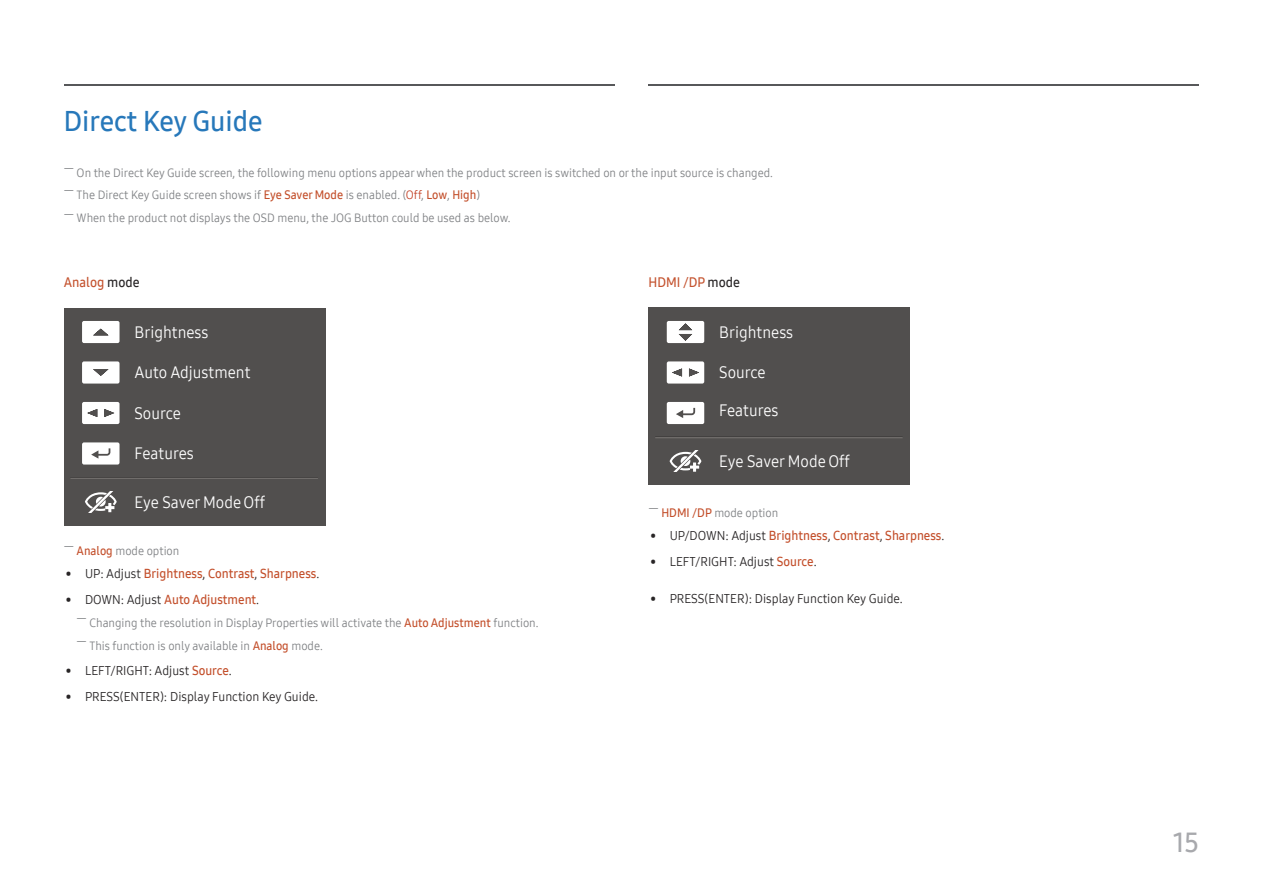
<style>
.page{position:relative;width:1263px;height:893px;background:#fff}
.page>*{position:absolute;margin:0;border:0;box-sizing:border-box;transform-origin:0 0}
.Heading1{font:27.9px "Samsung One 600";color:#2778ba}
.t1{font:27px "Samsung One 600";color:#a8a9ad}
.t2{font:16.5px "Samsung One 400";color:#fff;scale:.94 1}
.Description-header{font:13.5px "Samsung One 600";color:#c4532f;scale:.96 1}
.t3{font:12.75px "Samsung One 400";color:#282526;scale:.96 1}
.t4{font:12.75px "Samsung One 600";color:#c34f2b;scale:.96 1}
.t5{font:12px "Samsung One 400";color:#808285;scale:.96 1}
.s1{font-family:"Samsung One 600";color:#c34f2b}
.s2{color:#c3452b}
.s3{color:#282526}
.s4{font-family:"Samsung One 400";color:#282526}
</style>
<div class="page">
<div style="left:64px;top:308px;width:261px;height:218px;background:#514f4e"></div>
<div style="left:82px;top:321px;width:38px;height:22px;background:#fff;border-radius:2px"></div>
<svg style="left:93px;top:329px;width:15px;height:6px"></svg>
<hr style="left:70px;top:477px;width:248px;height:1px;background:#353332">
<hr style="left:70px;top:478px;width:248px;height:1px;background:#7c7977">
<div style="left:82px;top:361px;width:38px;height:23px;background:#fff;border-radius:2px"></div>
<svg style="left:93px;top:369px;width:16px;height:7px"></svg>
<div style="left:82px;top:402px;width:38px;height:22px;background:#fff;border-radius:2px"></div>
<div style="left:82px;top:442px;width:38px;height:23px;background:#fff;border-radius:2px"></div>
<svg style="left:91px;top:448px;width:19px;height:11px"></svg>
<svg style="left:87px;top:409px;width:10px;height:8px"></svg>
<svg style="left:104px;top:409px;width:10px;height:8px"></svg>
<svg style="left:85px;top:491px;width:32px;height:21px"></svg>
<div style="left:648px;top:308px;width:262px;height:177px;background:#514f4e"></div>
<hr style="left:655px;top:437px;width:248px;height:1px;background:#7c7977">
<div style="left:667px;top:361px;width:37px;height:23px;background:#fff;border-radius:2px"></div>
<div style="left:667px;top:402px;width:37px;height:22px;background:#fff;border-radius:2px"></div>
<svg style="left:676px;top:408px;width:19px;height:10px"></svg>
<svg style="left:672px;top:368px;width:10px;height:9px"></svg>
<svg style="left:689px;top:368px;width:10px;height:9px"></svg>
<div style="left:667px;top:321px;width:37px;height:22px;background:#fff;border-radius:2px"></div>
<svg style="left:679px;top:323px;width:13px;height:18px"></svg>
<svg style="left:669px;top:451px;width:33px;height:21px"></svg>
<hr style="left:64px;top:84px;width:550px;height:2px;background:#57585a">
<hr style="left:648px;top:84px;width:551px;height:2px;background:#57585a">
<p class="Heading1" style="left:64px;top:103px;width:200px">Direct Key Guide</p>
<p class="t5" style="left:64px;top:164px;width:740px">― On the Direct Key Guide screen, the following menu options appear when the product screen is switched on or the input source is changed.</p>
<p class="t5" style="left:64px;top:186px;width:435px">― The Direct Key Guide screen shows if <span class="s1">Eye Saver Mode</span> is enabled. (<span class="s2">Off</span>, <span class="s1">Low</span>, <span class="s1">High</span>)</p>
<p class="t5" style="left:64px;top:210px;width:467px">― When the product not displays the OSD menu, the JOG Button could be used as below.</p>
<p class="Description-header" style="left:64px;top:273px;width:80px">Analog <span class="s3">mode</span></p>
<p class="t2" style="left:135px;top:321px;width:80px">Brightness</p>
<p class="t2" style="left:135px;top:361px;width:125px">Auto Adjustment</p>
<p class="t2" style="left:135px;top:402px;width:51px">Source</p>
<p class="t2" style="left:135px;top:442px;width:65px">Features</p>
<p class="t2" style="left:135px;top:491px;width:141px">Eye Saver Mode Off</p>
<p class="t5" style="left:64px;top:543px;width:122px">― <span class="s1">Analog</span> mode option</p>
<p class="t4" style="left:66px;top:565px;width:265px"><span class="s4">• UP: Adjust</span> Brightness<span class="s4">,</span> Contrast<span class="s4">,</span> Sharpness<span class="s4">.</span></p>
<p class="t4" style="left:66px;top:591px;width:203px"><span class="s4">• DOWN: Adjust</span> Auto Adjustment<span class="s4">.</span></p>
<p class="t5" style="left:77px;top:615px;width:483px">― Changing the resolution in Display Properties will activate the <span class="s1">Auto Adjustment</span> function.</p>
<p class="t5" style="left:77px;top:637px;width:258px">― This function is only available in <span class="s1">Analog</span> mode.</p>
<p class="t3" style="left:66px;top:662px;width:174px">• LEFT/RIGHT: Adjust <span class="s1">Source</span>.</p>
<p class="t3" style="left:66px;top:688px;width:264px">• PRESS(ENTER): Display Function Key Guide.</p>
<p class="Description-header" style="left:648px;top:273px;width:97px">HDMI /DP <span class="s3">mode</span></p>
<p class="t2" style="left:719px;top:321px;width:80px">Brightness</p>
<p class="t2" style="left:719px;top:361px;width:51px">Source</p>
<p class="t2" style="left:719px;top:399px;width:65px">Features</p>
<p class="t2" style="left:719px;top:450px;width:141px">Eye Saver Mode Off</p>
<p class="t5" style="left:648px;top:505px;width:137px">― <span class="s1">HDMI /DP</span> mode option</p>
<p class="t4" style="left:651px;top:527px;width:308px"><span class="s4">• UP/DOWN: Adjust</span> Brightness<span class="s4">,</span> Contrast<span class="s4">,</span> Sharpness<span class="s4">.</span></p>
<p class="t3" style="left:651px;top:553px;width:174px">• LEFT/RIGHT: Adjust <span class="s1">Source</span>.</p>
<p class="t3" style="left:651px;top:590px;width:264px">• PRESS(ENTER): Display Function Key Guide.</p>
<h2 class="t1" style="left:1173px;top:825px;width:28px">15</h2>
</div>
